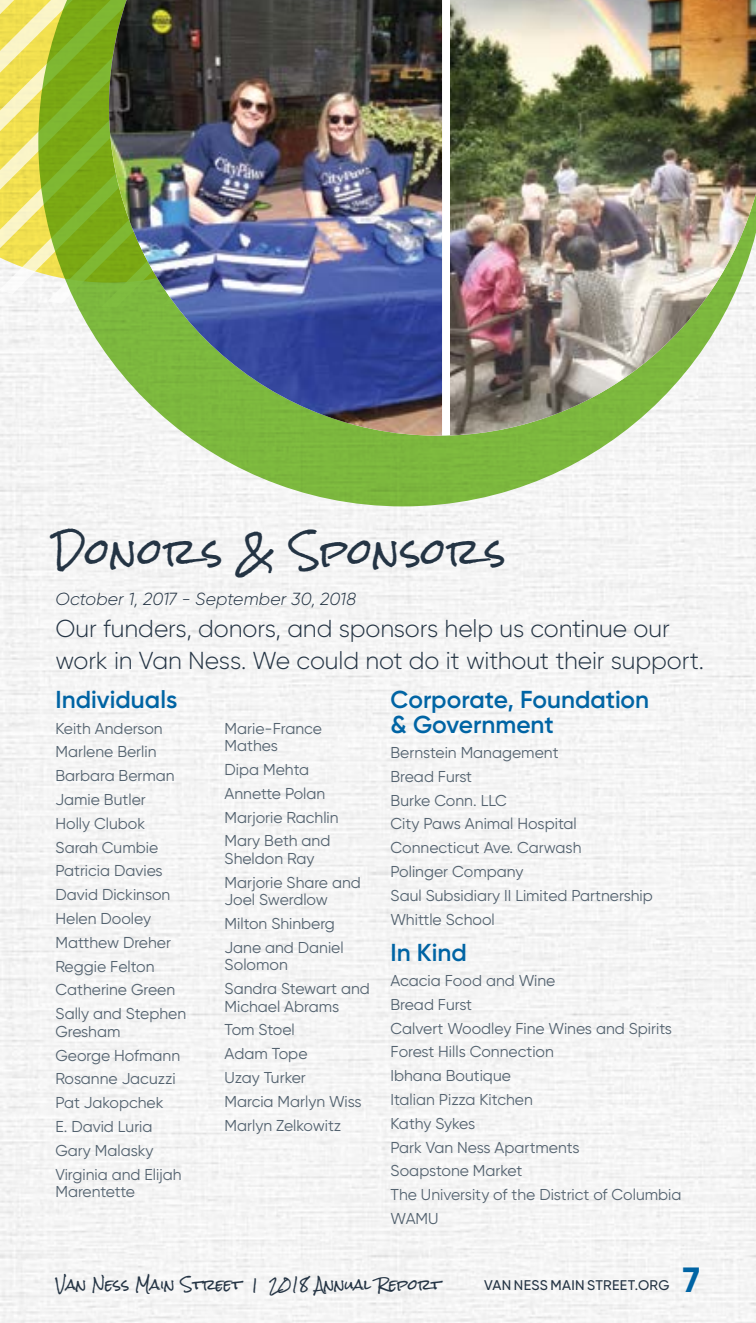
<style>
.page{position:relative;width:756px;height:1323px;background:#fff}
.page>*{position:absolute;margin:0;border:0;box-sizing:border-box;transform-origin:0 0}
.t1{font:35px "Rock Salt";letter-spacing:.03em;color:#243444}
.t2{font:700 35px "Gilroy";color:#0064a4}
.t3{font:300 24.5px/31.5px "Gilroy";letter-spacing:-.01em;color:#243444}
.t4{font:600 24.5px/24.5px "Gilroy";color:#0064a4}
.t5{font:italic 300 17.5px "Gilroy";letter-spacing:.01em;color:#243444}
.t6{font:15.75px/23.8px "Gilroy";color:#53626f}
.t7{font:14px "Rock Salt";color:#243444}
.t8{font:500 14px "Gilroy";letter-spacing:.025em;color:#243444}
</style>
<div class="page">
<svg style="left:0;top:0;width:19px;height:307px;background:#f3e788"></svg>
<svg style="left:19px;top:0;width:19px;height:307px;background:#f3e786"></svg>
<svg style="left:38px;top:0;width:718px;height:506px"></svg>
<img style="left:109px;top:0;width:333px;height:436px">
<img style="left:450px;top:0;width:306px;height:435px">
<h1 class="t1" style="left:53px;top:533px;width:455px">Donor s &amp; Sponsor s</h1>
<p class="t5" style="left:55px;top:589px;width:302px">October 1, 2017 - September 30, 2018</p>
<h2 class="t3" style="left:55px;top:612px;width:650px">Our funders, donors, and sponsors help us continue our work in Van Ness. We could not do it without their support.</h2>
<h2 class="t4" style="left:55px;top:687px;width:123px">Individuals</h2>
<p class="t6" style="left:55px;top:716px;width:132px">Keith Anderson<br>Marlene Berlin<br>Barbara Berman<br>Jamie Butler<br>Holly Clubok<br>Sarah Cumbie<br>Patricia Davies<br>David Dickinson<br>Helen Dooley<br>Matthew Dreher<br>Reggie Felton<br>Catherine Green<br>Sally and Stephen</p>
<p class="t6" style="left:55px;top:1019px;width:128px">Gresham<br>George Hofmann<br>Rosanne Jacuzzi<br>Pat Jakopchek<br>E. David Luria<br>Gary Malasky<br>Virginia and Elijah</p>
<p class="t6" style="left:55px;top:1179px;width:81px">Marentette</p>
<p class="t6" style="left:225px;top:719px;width:99px;line-height:17.5px">Marie-France<br>Mathes</p>
<p class="t6" style="left:225px;top:758px;width:116px">Dipa Mehta<br>Annette Polan<br>Marjorie Rachlin<br>Mary Beth and</p>
<p class="t6" style="left:225px;top:846px;width:138px">Sheldon Ray<br>Marjorie Share and</p>
<p class="t6" style="left:225px;top:888px;width:121px">Joel Swerdlow<br>Milton Shinberg<br>Jane and Daniel</p>
<p class="t6" style="left:225px;top:953px;width:147px">Solomon<br>Sandra Stewart and</p>
<p class="t6" style="left:225px;top:994px;width:139px">Michael Abrams<br>Tom Stoel<br>Adam Tope<br>Uzay Turker<br>Marcia Marlyn Wiss<br>Marlyn Zelkowitz</p>
<h2 class="t4" style="left:391px;top:687px;width:260px">Corporate, Foundation &amp; Government</h2>
<p class="t6" style="left:391px;top:740px;width:264px">Bernstein Management<br>Bread Furst<br>Burke Conn. LLC<br>City Paws Animal Hospital<br>Connecticut Ave. Carwash<br>Polinger Company<br>Saul Subsidiary II Limited Partnership<br>Whittle School</p>
<h2 class="t4" style="left:391px;top:940px;width:78px">In Kind</h2>
<p class="t6" style="left:391px;top:968px;width:292px">Acacia Food and Wine<br>Bread Furst<br>Calvert Woodley Fine Wines and Spirits<br>Forest Hills Connection<br>Ibhana Boutique<br>Italian Pizza Kitchen<br>Kathy Sykes<br>Park Van Ness Apartments<br>Soapstone Market<br>The University of the District of Columbia<br>WAMU</p>
<p class="t7" style="left:55px;top:1276px;width:387px">Van Ness Main Street | 2018 Annual Report</p>
<p class="t8" style="left:484px;top:1276px;width:187px">VAN NESS MAIN STREET.ORG</p>
<h1 class="t2" style="left:683px;top:1258px;width:19px">7</h1>
</div>
